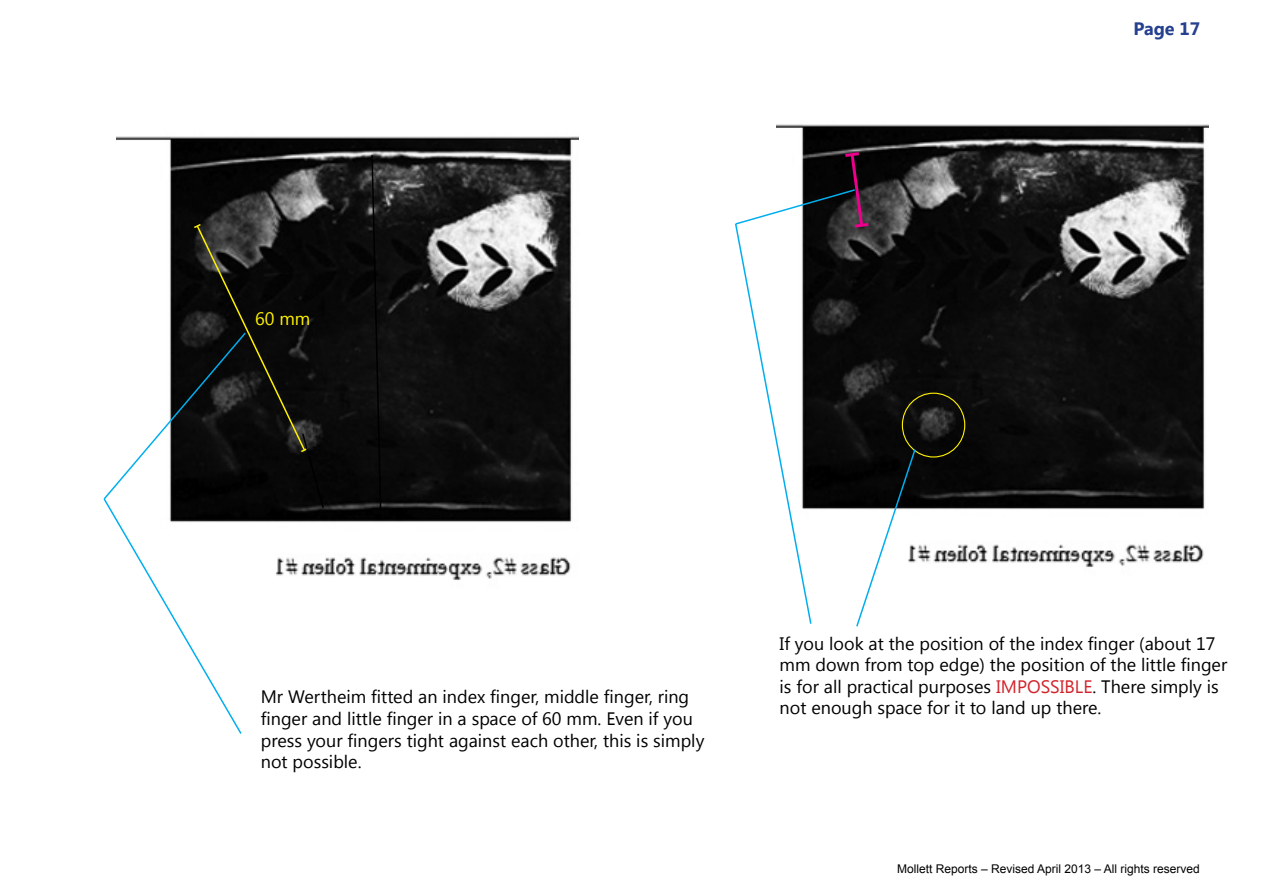
<style>
.page{position:relative;width:1263px;height:893px;background:#fff}
.page>*{position:absolute;margin:0;border:0;box-sizing:border-box;transform-origin:0 0}
.t1{font:18px/21.6px "Segoe UI";color:#000}
.t2{font:700 18px "Segoe UI";color:#25408f}
.t3{font:18px "Segoe UI";color:#fff200}
.t4{font:12px "Arial";color:#000}
.s1{color:#d2232a}
</style>
<div class="page">
<img style="left:116px;top:136px;width:462px;height:444px">
<img style="left:777px;top:124px;width:432px;height:443px">
<div style="left:902px;top:393px;width:63px;height:65px;border:1px solid #fff200;border-radius:50%"></div>
<svg style="left:735px;top:150px;width:182px;height:477px"></svg>
<svg style="left:371px;top:154px;width:11px;height:358px;background:#101010"></svg>
<svg style="left:103px;top:223px;width:222px;height:511px"></svg>
<p class="t3" style="left:255px;top:306px;width:57px">60 mm</p>
<p class="t2" style="left:1133px;top:15px;width:68px">Page 17</p>
<p class="t1" style="left:261px;top:685px;width:445px">Mr Wertheim fitted an index finger, middle finger, ring finger and little finger in a space of 60 mm. Even if you press your fingers tight against each other, this is simply not possible.</p>
<p class="t1" style="left:780px;top:632px;width:449px">If you look at the position of the index finger (about 17 mm down from top edge) the position of the little finger is for all practical purposes <span class="s1">IMPOSSIBLE</span>. There simply is not enough space for it to land up there.</p>
<p class="t4" style="left:897px;top:861px;width:304px">Mollett Reports – Revised April 2013 – All rights reserved</p>
</div>
